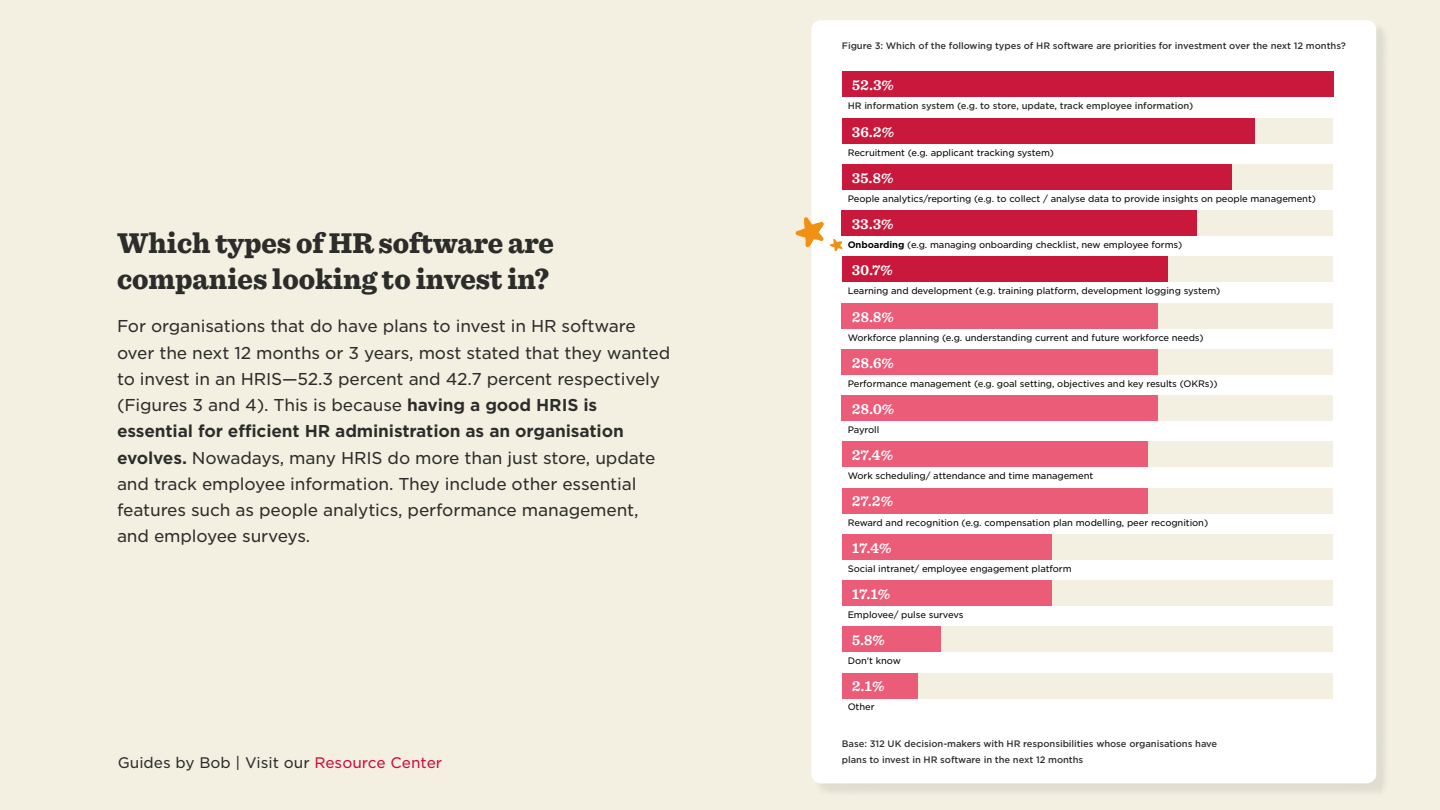
<style>
.page{position:relative;width:1440px;height:810px;background:#f3f0e2}
.page>*{position:absolute;margin:0;border:0;box-sizing:border-box;transform-origin:0 0}
.t1{font:900 30px/36px "Sentinel";color:#2c2c2a;scale:.95 1}
.t2{font:16.5px/26.2px "Gotham S Sm";letter-spacing:-.01em;color:#2c2c2a}
.t3{font:14.7px "Gotham S Sm";color:#2c2c2a}
.t4{font:700 13.95px "Sentinel S Sm";letter-spacing:-.01em;color:#fff}
.t5{font:9px "Gotham S Sm";letter-spacing:-.01em;color:#000}
.t6{font:500 9px/15.8px "Gotham S Sm";letter-spacing:-.01em;color:#2c2c2a}
.s1{font-weight:700}
.s2{color:#cf0b3e}
</style>
<div class="page">
<div style="left:813px;top:22px;width:578px;height:776px;background:#e6e4d8"></div>
<div style="left:811px;top:20px;width:565px;height:763px;background:#fff;border-radius:9px"></div>
<div style="left:926px;top:164px;width:407px;height:26px;background:#f3f0e2"></div>
<div style="left:926px;top:210px;width:407px;height:26px;background:#f3f0e2"></div>
<div style="left:926px;top:257px;width:407px;height:25px;background:#f3f0e2"></div>
<div style="left:926px;top:303px;width:407px;height:26px;background:#f3f0e2"></div>
<div style="left:926px;top:349px;width:407px;height:26px;background:#f3f0e2"></div>
<div style="left:926px;top:395px;width:407px;height:26px;background:#f3f0e2"></div>
<div style="left:926px;top:442px;width:407px;height:25px;background:#f3f0e2"></div>
<div style="left:926px;top:488px;width:407px;height:26px;background:#f3f0e2"></div>
<div style="left:926px;top:534px;width:407px;height:26px;background:#f3f0e2"></div>
<div style="left:926px;top:580px;width:407px;height:26px;background:#f3f0e2"></div>
<div style="left:926px;top:627px;width:407px;height:25px;background:#f3f0e2"></div>
<div style="left:909px;top:673px;width:424px;height:26px;background:#f3f0e2"></div>
<div style="left:884px;top:118px;width:449px;height:26px;background:#f3f0e2"></div>
<div style="left:842px;top:118px;width:413px;height:26px;background:#c8193c"></div>
<div style="left:842px;top:72px;width:491px;height:25px;background:#c8193c"></div>
<div style="left:842px;top:303px;width:316px;height:26px;background:#eb5c78"></div>
<div style="left:842px;top:488px;width:305px;height:26px;background:#eb5c78"></div>
<div style="left:842px;top:164px;width:389px;height:26px;background:#c8193c"></div>
<div style="left:842px;top:349px;width:316px;height:26px;background:#eb5c78"></div>
<div style="left:842px;top:534px;width:210px;height:26px;background:#eb5c78"></div>
<div style="left:842px;top:210px;width:355px;height:26px;background:#c8193c"></div>
<div style="left:842px;top:395px;width:316px;height:26px;background:#eb5c78"></div>
<div style="left:842px;top:580px;width:210px;height:26px;background:#eb5c78"></div>
<div style="left:842px;top:673px;width:75px;height:26px;background:#eb5c78"></div>
<div style="left:842px;top:257px;width:326px;height:25px;background:#c8193c"></div>
<div style="left:842px;top:442px;width:305px;height:25px;background:#eb5c78"></div>
<div style="left:842px;top:627px;width:98px;height:25px;background:#eb5c78"></div>
<svg style="left:795px;top:217px;width:48px;height:34px"></svg>
<h1 class="t1" style="left:117px;top:225px;width:461px">Which types of HR software are companies looking to invest in?</h1>
<p class="t2" style="left:117px;top:313px;width:555px">For organisations that do have plans to invest in HR software over the next 12 months or 3 years, most stated that they wanted to invest in an HRIS—52.3 percent and 42.7 percent respectively (Figures 3 and 4 .) This is because <span class="s1">having a good HRIS is essential for efficient HR administration as an organisation evolves.</span> Nowadays, many HRIS do more than just store, update and track employee information. They include other essential features such as people analytics, performance management, and employee surveys.</p>
<h3 class="t3" style="left:118px;top:753px;width:326px">Guides by Bob | Visit our <span class="s2">Resource Center</span></h3>
<p class="t6" style="left:842px;top:38px;width:505px">Figure 3: Which of the following types of HR software are priorities for investment over the next 12 months?</p>
<h3 class="t4" style="left:852px;top:74px;width:44px">52.3%</h3>
<p class="t6" style="left:848px;top:98px;width:347px">HR information system (e g. . to store, update, track employee information(</p>
<h3 class="t4" style="left:852px;top:120px;width:44px">36.2%</h3>
<p class="t5" style="left:848px;top:146px;width:208px">Recruitment (e g. . applicant tracking system(</p>
<h3 class="t4" style="left:852px;top:167px;width:43px">35.8%</h3>
<p class="t5" style="left:848px;top:192px;width:470px">People analytics/reporting (e g. . to collect / analyse data to provide insights on people management(</p>
<h3 class="t4" style="left:852px;top:213px;width:43px">33.3%</h3>
<p class="t5" style="left:848px;top:239px;width:336px"><span class="s1">Onboarding</span> (e g. . managing onboarding checklist, new employee forms(</p>
<h3 class="t4" style="left:852px;top:259px;width:43px">30.7%</h3>
<p class="t5" style="left:848px;top:285px;width:374px">Learning and development (e g. . training platform, development logging system(</p>
<h3 class="t4" style="left:852px;top:305px;width:44px">28.8%</h3>
<p class="t5" style="left:848px;top:331px;width:357px">Workforce planning (e g. . understanding current and future workforce needs(</p>
<h3 class="t4" style="left:852px;top:351px;width:44px">28.6%</h3>
<p class="t5" style="left:848px;top:377px;width:371px">Performance management (e g. . goal setting, objectives and key results (OKRs ((</p>
<h3 class="t4" style="left:852px;top:398px;width:44px">28.0%</h3>
<p class="t5" style="left:848px;top:424px;width:33px">Payroll</p>
<h3 class="t4" style="left:852px;top:444px;width:43px">27.4%</h3>
<p class="t5" style="left:848px;top:470px;width:247px">Work scheduling/ attendance and time management</p>
<h3 class="t4" style="left:852px;top:490px;width:43px">27.2%</h3>
<p class="t5" style="left:848px;top:516px;width:362px">Reward and recognition (e g. . compensation plan modelling, peer recognition(</p>
<h3 class="t4" style="left:852px;top:536px;width:41px">17.4%</h3>
<p class="t5" style="left:848px;top:562px;width:225px">Social intranet/ employee engagement platform</p>
<h3 class="t4" style="left:852px;top:583px;width:40px">17.1%</h3>
<p class="t5" style="left:848px;top:609px;width:117px">Emplovee/ pulse survevs</p>
<h3 class="t4" style="left:852px;top:629px;width:35px">5.8%</h3>
<p class="t5" style="left:848px;top:655px;width:55px">Don t' know</p>
<h3 class="t4" style="left:852px;top:675px;width:34px">2.1%</h3>
<p class="t5" style="left:848px;top:701px;width:28px">Other</p>
<p class="t6" style="left:842px;top:736px;width:377px">Base: 312 UK decision-makers with HR responsibilities whose organisations have plans to invest in HR software in the next 12 months</p>
</div>
